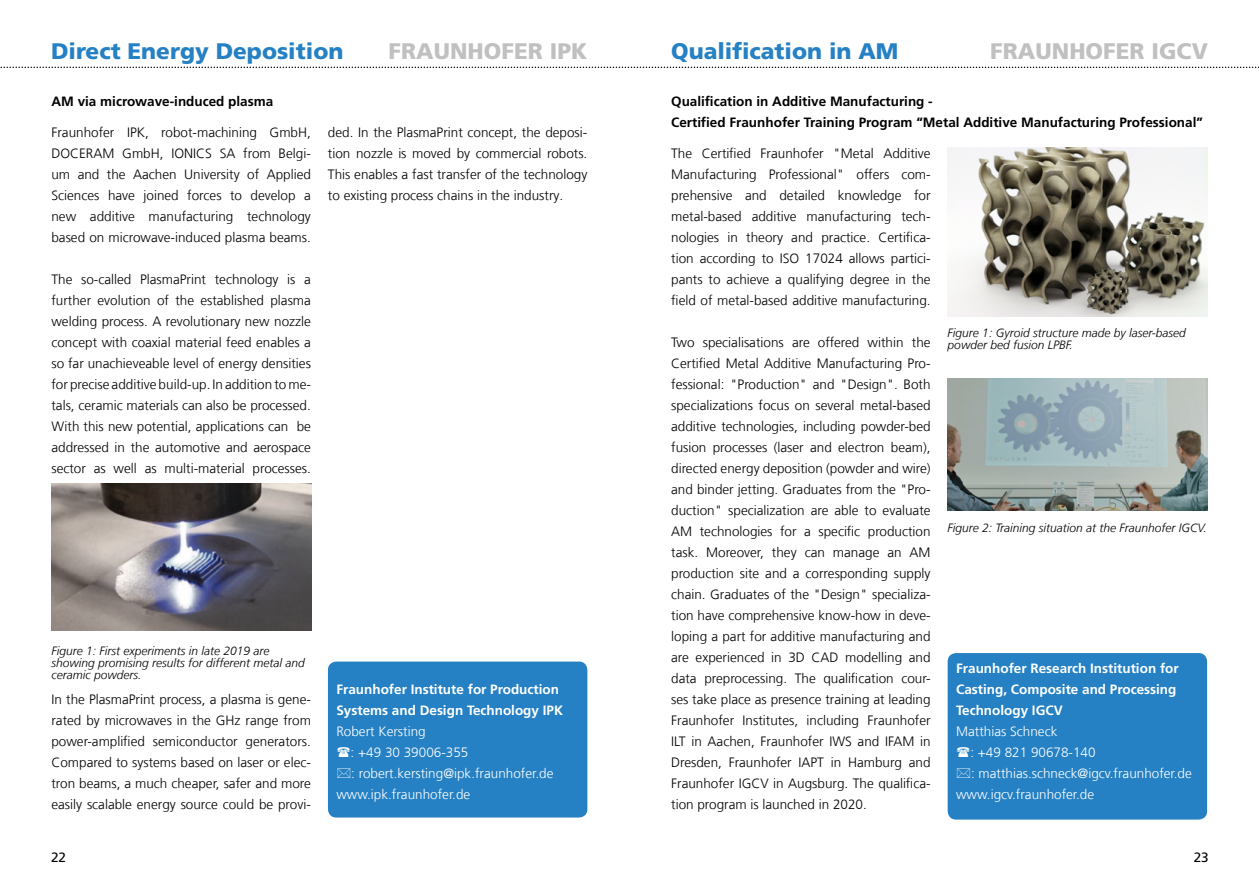
<style>
.page{position:relative;width:1259px;height:893px;background:#fff}
.page>*{position:absolute;margin:0;border:0;box-sizing:border-box;transform-origin:0 0}
.t1{font:900 22.5px "Frutiger LT Com";color:#2581c4}
.t2{font:900 22.5px "Frutiger LT Com";color:#c1c0c0}
.t3{font:300 13.5px/21px "Frutiger LT Com";color:#000;text-align:justify}
.t4{font:300 13.5px "Frutiger LT Com";color:#fff}
.t5{font:700 13.5px/21px "Frutiger LT Com";color:#000}
.t6{font:700 13.5px/21px "Frutiger LT Com";color:#fff}
.t7{font:13.5px "Frutiger LT Com";color:#000}
.t8{font:italic 300 12px/12px "Frutiger LT Com";color:#000}
</style>
<div class="page">
<svg style="left:0;top:67px;width:1259px;height:1px"></svg>
<div style="left:947px;top:653px;width:260px;height:167px;background:#2581c4;border-radius:9px"></div>
<img style="left:947px;top:148px;width:260px;height:168px">
<img style="left:947px;top:379px;width:260px;height:132px">
<div style="left:328px;top:662px;width:259px;height:155px;background:#2581c4;border-radius:9px"></div>
<img style="left:52px;top:484px;width:259px;height:147px">
<h1 class="t1" style="left:51px;top:38px;width:294px">Direct Energy Deposition</h1>
<h1 class="t2" style="left:388px;top:38px;width:200px">FRAUNHOFER IPK</h1>
<p class="t5" style="left:51px;top:90px;width:223px">AM via microwave-induced plasma</p>
<p class="t3" style="left:51px;top:122px;width:261px">Fraunhofer IPK, robot-machining GmbH, DOCERAM GmbH, IONICS SA from Belgi&shy;um and the Aachen University of Applied Sciences have joined forces to develop a new additive manufacturing technology based on microwave-induced plasma beams.</p>
<p class="t3" style="left:51px;top:269px;width:261px">The so-called PlasmaPrint technology is a further evolution of the established plasma welding process. A revolutionary new nozzle concept with coaxial material feed enables a so far unachieveable level of energy densities for precise additive build-up. In addition to me&shy;tals, ceramic materials can also be processed.<br>With this new potential, applications can be addressed in the automotive and aerospace sector as well as multi-material processes.</p>
<p class="t3" style="left:328px;top:122px;width:261px">ded. In the PlasmaPrint concept, the deposi&shy;tion nozzle is moved by commercial robots.<br>This enables a fast transfer of the technology to existing process chains in the industry.</p>
<p class="t8" style="left:51px;top:645px;width:255px">Figure 1: First experiments in late 2019 are showing promising results for different metal and ceramic powders.</p>
<p class="t3" style="left:51px;top:689px;width:261px">In the PlasmaPrint process, a plasma is gene&shy;rated by microwaves in the GHz range from power-amplified semiconductor generators.<br>Compared to systems based on laser or elec&shy;tron beams, a much cheaper, safer and more easily scalable energy source could be provi-</p>
<p class="t6" style="left:336px;top:678px;width:228px">Fraunhofer Institute for Production<br>Systems and Design Technology IPK</p>
<p class="t4" style="left:336px;top:723px;width:91px">Robert Kersting</p>
<p class="t4" style="left:351px;top:744px;width:119px">: +49 30 39006-355</p>
<p class="t4" style="left:351px;top:765px;width:204px">: robert.kersting@ipk.fraunhofer.de</p>
<p class="t4" style="left:336px;top:786px;width:135px">www.ipk.fraunhofer.de</p>
<h1 class="t1" style="left:671px;top:38px;width:229px">Qualification in AM</h1>
<h1 class="t2" style="left:990px;top:38px;width:219px">FRAUNHOFER IGCV</h1>
<p class="t5" style="left:671px;top:90px;width:533px">Qualification in Additive Manufacturing -<br>Certified Fraunhofer Training Program “Metal Additive Manufacturing Professional”</p>
<p class="t3" style="left:671px;top:143px;width:261px">The Certified Fraunhofer "Metal Additive Manufacturing Professional" offers com&shy;prehensive and detailed knowledge for metal-based additive manufacturing tech&shy;nologies in theory and practice. Certifica&shy;tion according to ISO 17024 allows partici&shy;pants to achieve a qualifying degree in the field of metal-based additive manufacturing.</p>
<p class="t3" style="left:671px;top:332px;width:261px">Two specialisations are offered within the Certified Metal Additive Manufacturing Pro&shy;fessional: "Production" and "Design". Both specializations focus on several metal-based additive technologies, including powder-bed fusion processes (laser and electron beam), directed energy deposition (powder and wire) and binder jetting. Graduates from the "Pro&shy;duction" specialization are able to evaluate AM technologies for a specific production task. Moreover, they can manage an AM production site and a corresponding supply chain. Graduates of the "Design" specializa&shy;tion have comprehensive know-how in deve&shy;loping a part for additive manufacturing and are experienced in 3D CAD modelling and data preprocessing. The qualification cour&shy;ses take place as presence training at leading Fraunhofer Institutes, including Fraunhofer ILT in Aachen, Fraunhofer IWS and IFAM in Dresden, Fraunhofer IAPT in Hamburg and Fraunhofer IGCV in Augsburg. The qualifica&shy;tion program is launched in 2020.</p>
<p class="t8" style="left:947px;top:327px;width:240px">Figure 1: Gyroid structure made by laser-based powder bed fusion LPBF.</p>
<p class="t8" style="left:947px;top:522px;width:261px">Figure 2: Training situation at the Fraunhofer IGCV.</p>
<p class="t6" style="left:956px;top:657px;width:224px">Fraunhofer Research Institution for<br>Casting, Composite and Processing<br>Technology IGCV</p>
<p class="t4" style="left:956px;top:723px;width:103px">Matthias Schneck</p>
<p class="t4" style="left:970px;top:744px;width:127px">: +49 821 90678-140</p>
<p class="t4" style="left:971px;top:765px;width:222px">: matthias.schneck@igcv.fraunhofer.de</p>
<p class="t4" style="left:956px;top:786px;width:140px">www.igcv.fraunhofer.de</p>
<p class="t7" style="left:51px;top:849px;width:17px">22</p>
<p class="t7" style="left:1193px;top:849px;width:17px">23</p>
</div>
